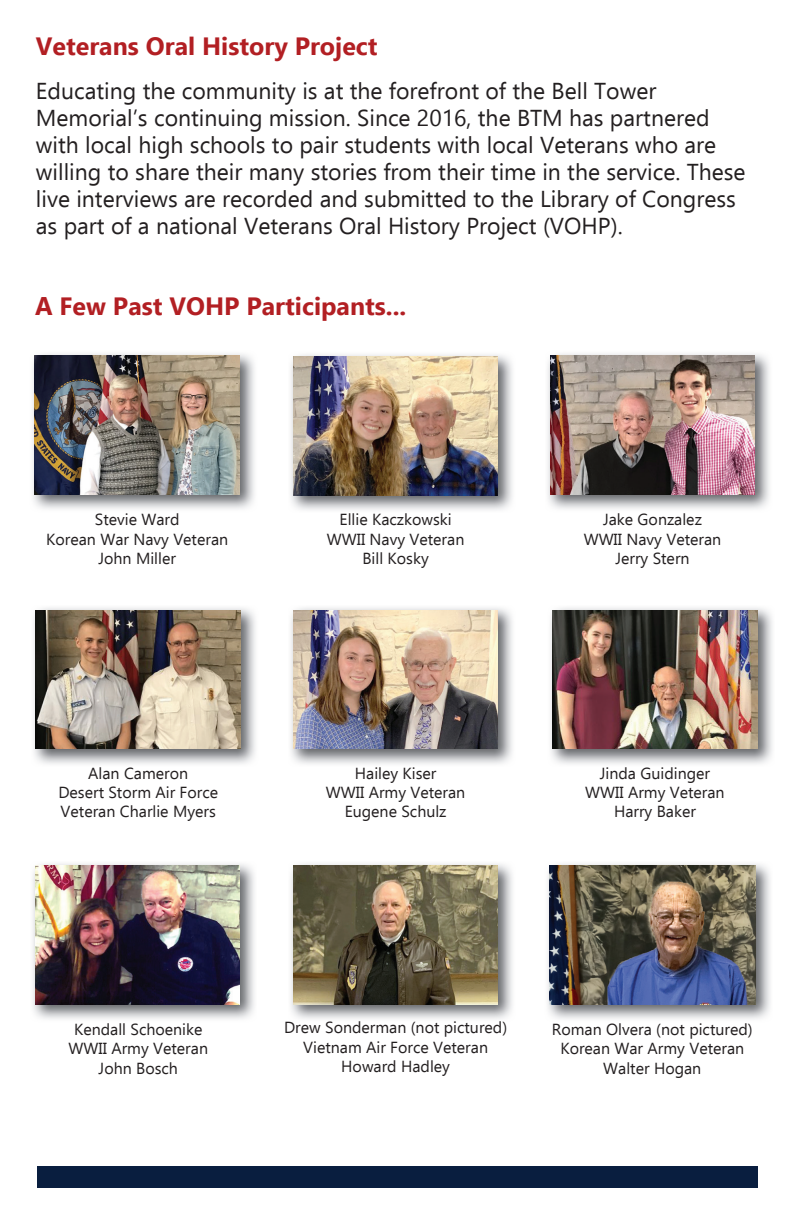
<style>
.page{position:relative;width:792px;height:1224px;background:#fff}
.page>*{position:absolute;margin:0;border:0;box-sizing:border-box;transform-origin:0 0}
.t1{font:700 25px "Ebrima";color:#b21f23}
.t2{font:23px/27px "Ebrima";color:#231f20}
.t3{font:16px/19.2px "Ebrima";color:#231f20;text-align:center}
</style>
<div class="page">
<img style="left:33px;top:864px;width:222px;height:155px">
<img style="left:35px;top:866px;width:204px;height:138px">
<img style="left:548px;top:354px;width:222px;height:155px">
<img style="left:550px;top:356px;width:205px;height:138px">
<img style="left:33px;top:354px;width:222px;height:155px">
<img style="left:35px;top:356px;width:205px;height:138px">
<img style="left:291px;top:608px;width:222px;height:156px">
<img style="left:293px;top:610px;width:205px;height:139px">
<img style="left:551px;top:608px;width:222px;height:156px">
<img style="left:553px;top:610px;width:204px;height:139px">
<img style="left:548px;top:864px;width:222px;height:155px">
<img style="left:550px;top:866px;width:205px;height:138px">
<img style="left:291px;top:864px;width:222px;height:155px">
<img style="left:293px;top:866px;width:205px;height:138px">
<img style="left:291px;top:355px;width:222px;height:155px">
<img style="left:293px;top:356px;width:205px;height:139px">
<img style="left:34px;top:608px;width:222px;height:156px">
<img style="left:36px;top:610px;width:205px;height:139px">
<div style="left:37px;top:1167px;width:720px;height:21px;background:#091e3f"></div>
<h1 class="t1" style="left:36px;top:26px;width:343px">Veterans Oral History Project</h1>
<p class="t2" style="left:36px;top:76px;width:711px">Educating the community is at the forefront of the Bell Tower Memorial’s continuing mission. Since 2016, the BTM has partnered with local high schools to pair students with local Veterans who are willing to share their many stories from their time in the service. These live interviews are recorded and submitted to the Library of Congress as part of a national Veterans Oral History Project (VOHP).</p>
<h1 class="t1" style="left:35px;top:286px;width:373px">A Few Past VOHP Participants...</h1>
<p class="t3" style="left:46px;top:510px;width:183px">Stevie Ward<br>Korean War Navy Veteran<br>John Miller</p>
<p class="t3" style="left:584px;top:510px;width:139px">Jake Gonzalez<br>WWII Navy Veteran<br>Jerry Stern</p>
<p class="t3" style="left:327px;top:510px;width:139px">Ellie Kaczkowski<br>WWII Navy Veteran<br>Bill Kosky</p>
<p class="t3" style="left:58px;top:763px;width:161px">Alan Cameron<br>Desert Storm Air Force<br>Veteran Charlie Myers</p>
<p class="t3" style="left:326px;top:763px;width:141px">Hailey Kiser<br>WWII Army Veteran<br>Eugene Schulz</p>
<p class="t3" style="left:585px;top:763px;width:141px">Jinda Guidinger<br>WWII Army Veteran<br>Harry Baker</p>
<p class="t3" style="left:69px;top:1019px;width:141px">Kendall Schoenike<br>WWII Army Veteran<br>John Bosch</p>
<p class="t3" style="left:284px;top:1018px;width:225px">Drew Sonderman (not pictured)<br>Vietnam Air Force Veteran<br>Howard Hadley</p>
<p class="t3" style="left:552px;top:1019px;width:202px">Roman Olvera (not pictured)<br>Korean War Army Veteran<br>Walter Hogan</p>
</div>
